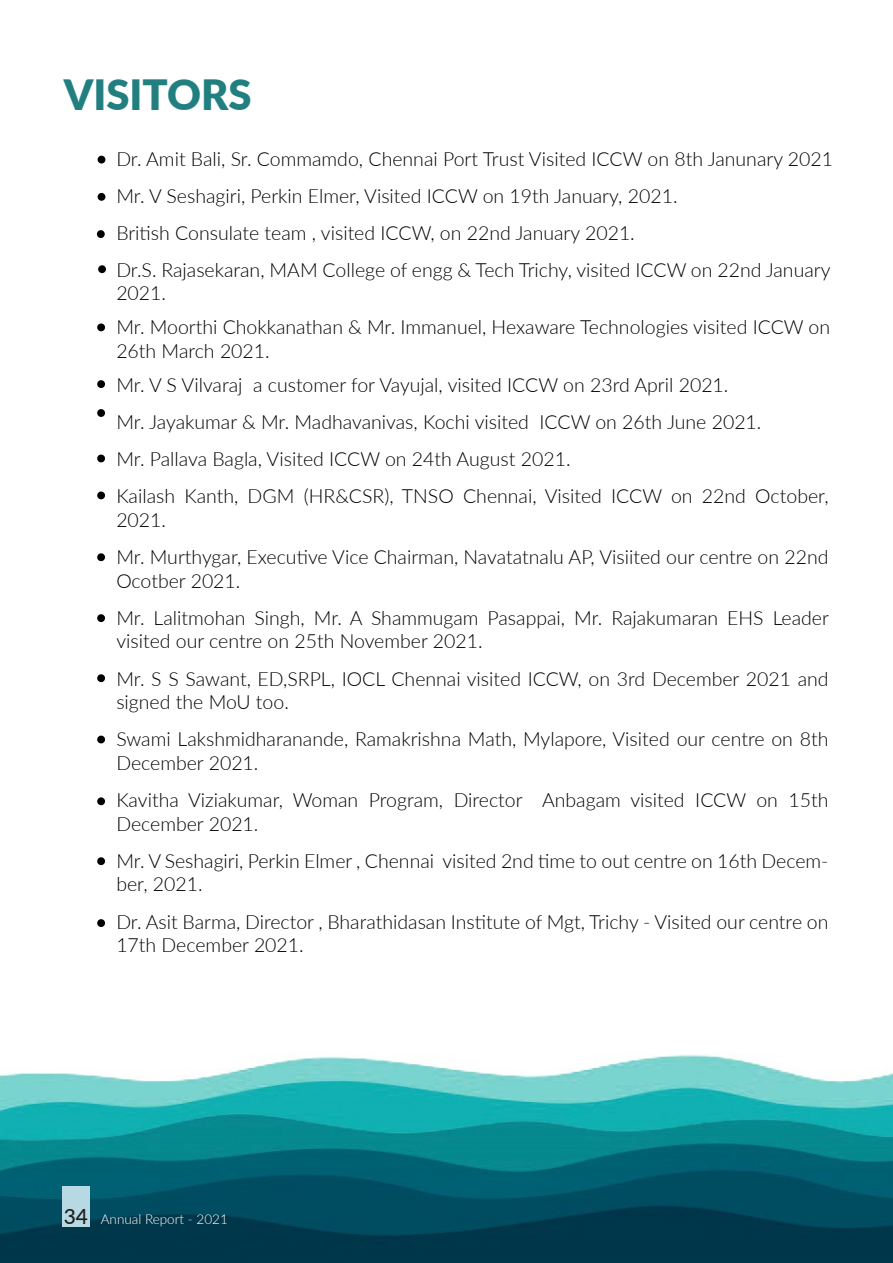
<style>
.page{position:relative;width:893px;height:1263px;background:#fff}
.page>*{position:absolute;margin:0;border:0;box-sizing:border-box;transform-origin:0 0}
.t1{font:900 41.7px "Lato";color:#227f80}
.t2{font:300 19.5px/37.3px "Lato";color:#000}
.t3{font:300 13.5px "Lato";color:#fff}
.s1{font-weight:500;font-size:20.85px;color:#1d1d1b}
</style>
<div class="page">
<img style="left:0;top:865px;width:893px;height:398px">
<div style="left:62px;top:1187px;width:28px;height:40px;background:#b7d9e4"></div>
<div style="left:98px;top:156px;width:7px;height:7px;background:#000;border-radius:50%"></div>
<div style="left:98px;top:193px;width:7px;height:8px;background:#000;border-radius:50%"></div>
<div style="left:97px;top:230px;width:8px;height:8px;background:#000;border-radius:50%"></div>
<div style="left:98px;top:265px;width:8px;height:8px;background:#000;border-radius:50%"></div>
<div style="left:97px;top:323px;width:8px;height:8px;background:#000;border-radius:50%"></div>
<svg style="left:97px;top:380px;width:8px;height:8px"></svg>
<svg style="left:97px;top:409px;width:8px;height:8px"></svg>
<svg style="left:97px;top:454px;width:8px;height:9px"></svg>
<svg style="left:97px;top:491px;width:8px;height:9px"></svg>
<svg style="left:97px;top:553px;width:8px;height:9px"></svg>
<svg style="left:97px;top:614px;width:8px;height:8px"></svg>
<svg style="left:97px;top:674px;width:8px;height:9px"></svg>
<svg style="left:97px;top:735px;width:8px;height:9px"></svg>
<svg style="left:97px;top:797px;width:8px;height:9px"></svg>
<svg style="left:97px;top:857px;width:8px;height:8px"></svg>
<svg style="left:97px;top:919px;width:9px;height:8px"></svg>
<h1 class="t1" style="left:64px;top:63px;width:189px">VISITORS</h1>
<p class="t2" style="left:116px;top:139px;width:718px">Dr. Amit Bali, Sr. Commamdo, Chennai Port Trust Visited ICCW on 8th Janunary 2021<br>Mr. V Seshagiri, Perkin Elmer, Visited ICCW on 19th January, 2021.<br>British Consulate team , visited ICCW, on 22nd January 2021.<br>Dr.S. Rajasekaran, MAM College of engg &amp; Tech Trichy, visited ICCW on 22nd January</p>
<p class="t2" style="left:116px;top:275px;width:715px;line-height:34.3px">2021.<br>Mr. Moorthi Chokkanathan &amp; Mr. Immanuel, Hexaware Technologies visited ICCW on</p>
<p class="t2" style="left:116px;top:333px;width:614px;line-height:34.3px">26th March 2021.<br>Mr. V S Vilvaraj a customer for Vayujal, visited ICCW on 23rd April 2021.</p>
<p class="t2" style="left:116px;top:403px;width:714px">Mr. Jayakumar &amp; Mr. Madhavanivas, Kochi visited ICCW on 26th June 2021.<br>Mr. Pallava Bagla, Visited ICCW on 24th August 2021.<br>Kailash Kanth, DGM (HR&amp;CSR), TNSO Chennai, Visited ICCW on 22nd October,</p>
<p class="t2" style="left:116px;top:500px;width:714px">2021.<br>Mr. Murthygar, Executive Vice Chairman, Navatatnalu AP, Visiited our centre on 22nd</p>
<p class="t2" style="left:116px;top:561px;width:714px">Ocotber 2021.<br>Mr. Lalitmohan Singh, Mr. A Shammugam Pasappai, Mr. Rajakumaran EHS Leader</p>
<p class="t2" style="left:116px;top:622px;width:714px">visited our centre on 25th November 2021.<br>Mr. S S Sawant, ED,SRPL, IOCL Chennai visited ICCW, on 3rd December 2021 and</p>
<p class="t2" style="left:116px;top:683px;width:714px">signed the MoU too.<br>Swami Lakshmidharanande, Ramakrishna Math, Mylapore, Visited our centre on 8th</p>
<p class="t2" style="left:116px;top:743px;width:714px">December 2021.<br>Kavitha Viziakumar, Woman Program, Director Anbagam visited ICCW on 15th</p>
<p class="t2" style="left:116px;top:804px;width:714px">December 2021.<br>Mr. V Seshagiri, Perkin Elmer , Chennai visited 2nd time to out centre on 16th Decem-</p>
<p class="t2" style="left:116px;top:865px;width:714px">ber, 2021.<br>Dr. Asit Barma, Director , Bharathidasan Institute of Mgt, Trichy - Visited our centre on</p>
<p class="t2" style="left:116px;top:926px;width:189px">17th December 2021.</p>
<p class="t3" style="left:64px;top:1210px;width:166px"><span class="s1">34</span> Annual Report - 2021</p>
</div>
